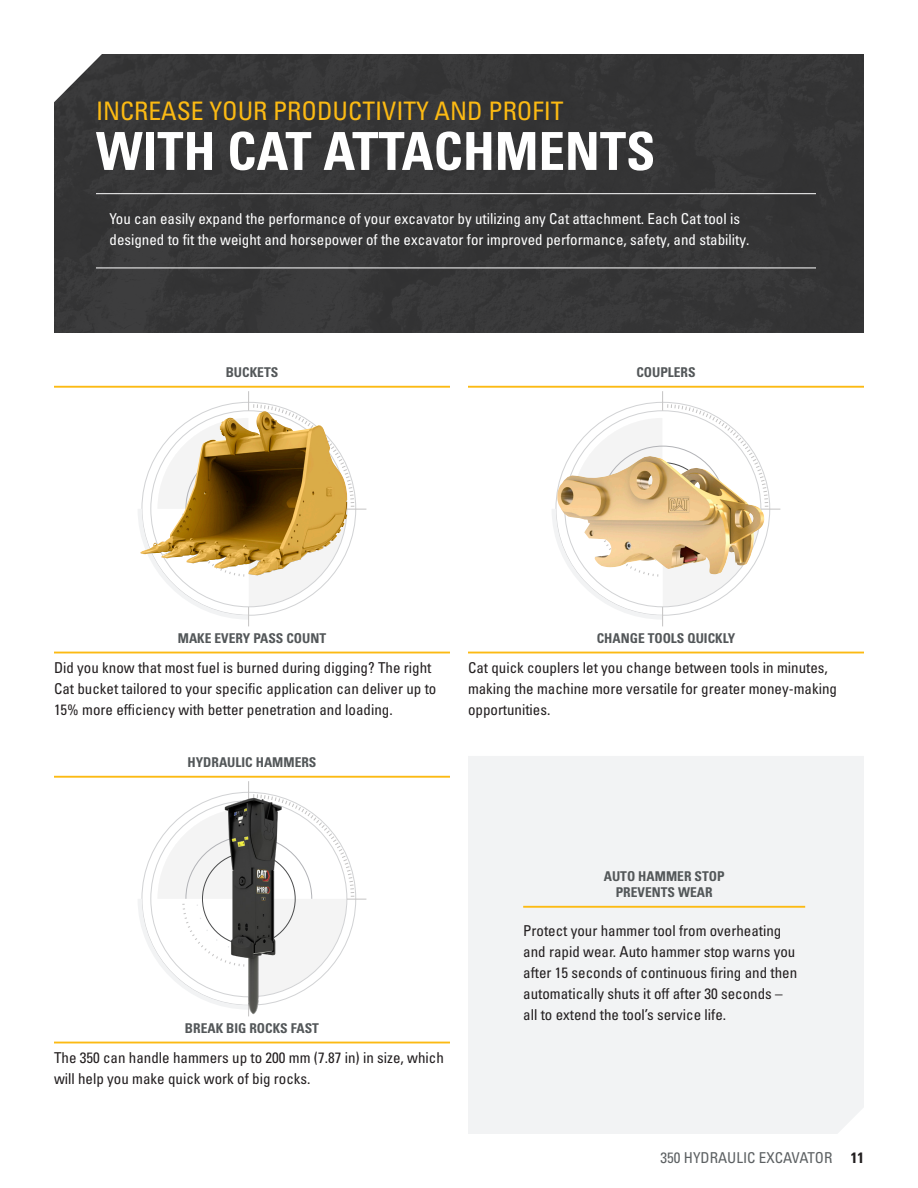
<style>
.page{position:relative;width:918px;height:1188px;background:#fff}
.page>*{position:absolute;margin:0;border:0;box-sizing:border-box;transform-origin:0 0}
.Headline_large_white{font:52.5px "Univers LTCYR 67 Bold Cond";color:#fff}
.Headline_small_yellow{font:condensed 25.5px "Univers LTCYR 57";color:#fcba13}
.Body_copy{font:condensed 15px/21px "Univers LTCYR 57";color:#231f20}
.Body_copy_white-rules_above_and_below{font:condensed 15px/21px "Univers LTCYR 57";color:#fff}
.Body_copy_with_12pts_above{font:condensed 15px/21px "Univers LTCYR 57";color:#231f20}
.t1{font:condensed 15px "Univers LTCYR 57";color:#5d6163}
.Attachment_gray_-yellow_rule_below{font:13.5px/16.2px "Univers LTCYR 67 Bold Cond";color:#535759;text-align:center}
.s1{font-family:"Univers LTCYR 67 Bold Cond";font-stretch:normal;color:#231f20}
</style>
<div class="page">
<div style="left:54px;top:54px;width:810px;height:279px;background:#363637"></div>
<hr style="left:96px;top:193px;width:720px;height:1px;background:#fff">
<hr style="left:96px;top:268px;width:720px;height:1px;background:#fff">
<svg style="left:138px;top:781px;width:228px;height:217px"></svg>
<svg style="left:138px;top:391px;width:228px;height:235px"></svg>
<svg style="left:552px;top:391px;width:228px;height:235px"></svg>
<img style="left:201px;top:794px;width:94px;height:223px">
<img style="left:140px;top:411px;width:125px;height:158px">
<img style="left:557px;top:456px;width:197px;height:118px">
<div style="left:468px;top:756px;width:396px;height:378px;background:#f2f3f4"></div>
<hr style="left:523px;top:906px;width:282px;height:2px;background:#fcba13">
<hr style="left:54px;top:386px;width:396px;height:2px;background:#fcba13">
<hr style="left:468px;top:386px;width:396px;height:2px;background:#fcba13">
<hr style="left:54px;top:776px;width:396px;height:2px;background:#fcba13">
<hr style="left:54px;top:652px;width:396px;height:1px;background:#fcba13">
<hr style="left:468px;top:652px;width:396px;height:1px;background:#fcba13">
<hr style="left:54px;top:1042px;width:396px;height:1px;background:#fcba13">
<p class="Headline_small_yellow" style="left:96px;top:95px;width:469px">INCREASE YOUR PRODUCTIVITY AND PROFIT</p>
<p class="Headline_large_white" style="left:96px;top:119px;width:561px">WITH CAT ATTACHMENTS</p>
<p class="Body_copy_white-rules_above_and_below" style="left:110px;top:208px;width:641px">You can easily expand the performance of your excavator by utilizing any Cat attachment. Each Cat tool is designed to fit the weight and horsepower of the excavator for improved performance, safety, and stability.</p>
<p class="Attachment_gray_-yellow_rule_below" style="left:226px;top:364px;width:54px">BUCKETS</p>
<p class="Attachment_gray_-yellow_rule_below" style="left:636px;top:364px;width:61px">COUPLERS</p>
<p class="Attachment_gray_-yellow_rule_below" style="left:178px;top:629px;width:150px">MAKE EVERY PASS COUNT</p>
<p class="Attachment_gray_-yellow_rule_below" style="left:597px;top:629px;width:140px">CHANGE TOOLS QUICKLY</p>
<p class="Body_copy" style="left:54px;top:657px;width:384px">Did you know that most fuel is burned during digging? The right<br>Cat bucket tailored to your specific application can deliver up to<br>15% more efficiency with better penetration and loading.</p>
<p class="Body_copy" style="left:468px;top:657px;width:371px">Cat quick couplers let you change between tools in minutes, making the machine more versatile for greater money-making opportunities.</p>
<p class="Attachment_gray_-yellow_rule_below" style="left:187px;top:754px;width:131px">HYDRAULIC HAMMERS</p>
<p class="Attachment_gray_-yellow_rule_below" style="left:185px;top:1019px;width:136px">BREAK BIG ROCKS FAST</p>
<p class="Body_copy" style="left:54px;top:1047px;width:391px">The 350 can handle hammers up to 200 mm (7.87 in) in size, which will help you make quick work of big rocks.</p>
<p class="Attachment_gray_-yellow_rule_below" style="left:604px;top:868px;width:122px">AUTO HAMMER STOP<br>PREVENTS WEAR</p>
<p class="Body_copy_with_12pts_above" style="left:523px;top:920px;width:276px">Protect your hammer tool from overheating and rapid wear. Auto hammer stop warns you after 15 seconds of continuous firing and then automatically shuts it off after 30 seconds – all to extend the tool’s service life.</p>
<p class="t1" style="left:661px;top:1148px;width:205px">350 HYDRAULIC EXCAVATOR <span class="s1">11</span></p>
</div>
